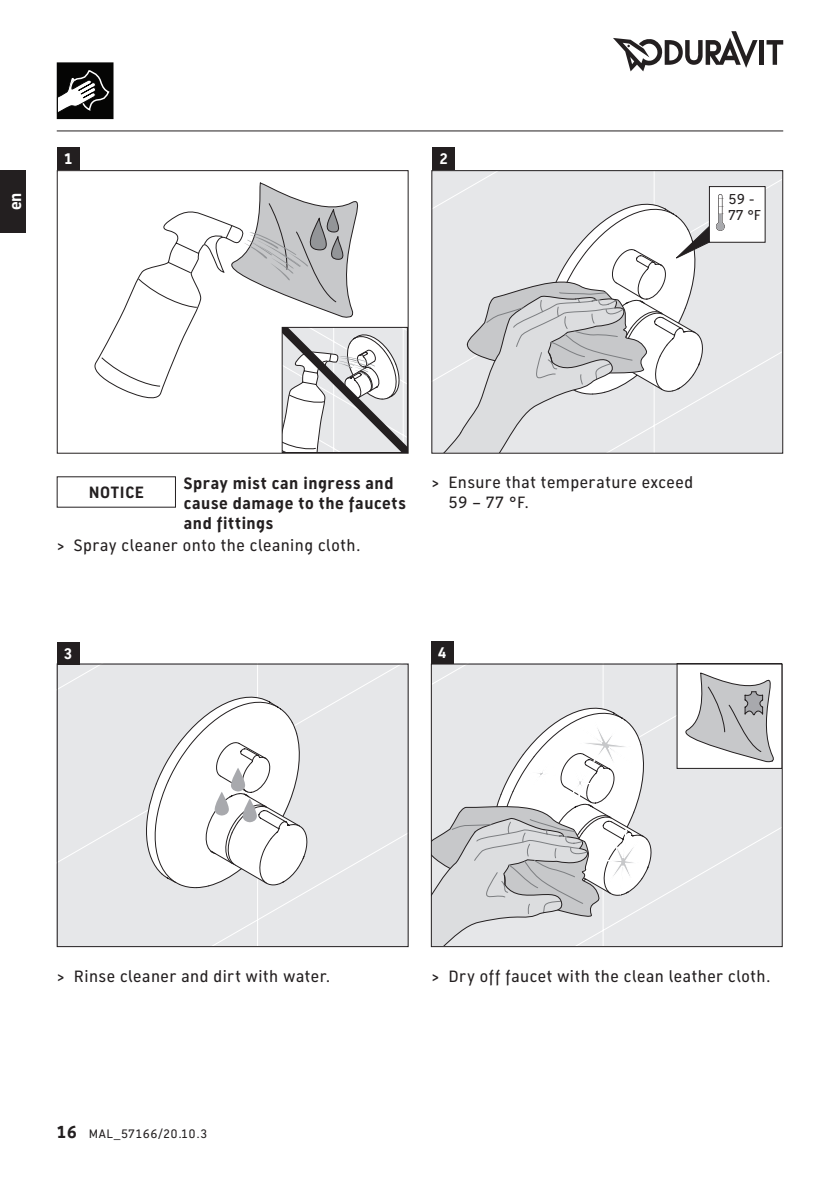
<style>
.page{position:relative;width:840px;height:1191px;background:#fff}
.page>*{position:absolute;margin:0;border:0;box-sizing:border-box;transform-origin:0 0}
.t1{font:16px/20px "Dura Sans 2014 c";letter-spacing:.035em;color:#231f20}
.t2{font:700 16px/20px "Dura Sans 2014 c";letter-spacing:.035em;color:#231f20}
.t3{font:700 16px "Dura Sans 2014 c";color:#fff}
.t4{font:700 15px "Dura Sans 2014 c";color:#fff}
.t5{font:14px/16px "Dura Sans 2014 c";color:#231f20}
.t6{font:12px "Dura Sans 2014 c";letter-spacing:.05em;color:#231f20}
.s1{font-weight:700;font-size:17px}
</style>
<div class="page">
<svg style="left:94px;top:182px;width:312px;height:270px"></svg>
<div style="left:433px;top:172px;width:347px;height:280px;background:#e6e7e9"></div>
<div style="left:709px;top:187px;width:55px;height:55px;background:#fff"></div>
<svg style="left:433px;top:194px;width:291px;height:258px"></svg>
<div style="left:708px;top:186px;width:57px;height:57px;border:1px solid #231f20"></div>
<div style="left:59px;top:665px;width:347px;height:280px;background:#e6e7e9"></div>
<svg style="left:140px;top:688px;width:168px;height:200px"></svg>
<div style="left:432px;top:665px;width:348px;height:280px;background:#e6e7e9"></div>
<div style="left:676px;top:663px;width:105px;height:106px;background:#fff;border:1px solid #231f20"></div>
<svg style="left:672px;top:671px;width:102px;height:92px"></svg>
<svg style="left:432px;top:699px;width:220px;height:246px"></svg>
<hr style="left:759px;top:40px;width:4px;height:25px;background:#231f20">
<svg style="left:766px;top:40px;width:16px;height:25px"></svg>
<svg style="left:613px;top:31px;width:144px;height:40px"></svg>
<hr style="left:57px;top:130px;width:725px;height:1px;background:#231f20">
<div style="left:0;top:170px;width:26px;height:62px;background:#231f20"></div>
<div style="left:57px;top:170px;width:351px;height:284px;border:1px solid #231f20"></div>
<div style="left:430px;top:663px;width:352px;height:284px;border:1px solid #231f20"></div>
<div style="left:57px;top:663px;width:351px;height:284px;border:1px solid #231f20"></div>
<div style="left:57px;top:642px;width:22px;height:23px;background:#231f20"></div>
<div style="left:432px;top:147px;width:23px;height:23px;background:#231f20"></div>
<div style="left:57px;top:147px;width:22px;height:23px;background:#231f20"></div>
<div style="left:430px;top:641px;width:23px;height:23px;background:#231f20"></div>
<svg style="left:57px;top:62px;width:56px;height:57px"></svg>
<p class="t3" style="left:4px;top:210px;width:19px;rotate:-90deg">en</p>
<p class="t4" style="left:64px;top:149px;width:10px">1</p>
<p class="t4" style="left:439px;top:149px;width:10px">2</p>
<p class="t5" style="left:728px;top:191px;width:34px">59 -<br>77 °F</p>
<p class="t2" style="left:89px;top:482px;width:57px">NOTICE</p>
<p class="t2" style="left:184px;top:473px;width:223px">Spray mist can ingress and cause damage to the faucets and fittings</p>
<p class="t1" style="left:57px;top:535px;width:305px">&gt; Spray cleaner onto the cleaning cloth.</p>
<p class="t1" style="left:448px;top:473px;width:246px;text-indent:-17px">&gt; Ensure that temperature exceed<br>59 – 77 °F.</p>
<p class="t4" style="left:64px;top:643px;width:10px">3</p>
<p class="t4" style="left:437px;top:642px;width:10px">4</p>
<p class="t1" style="left:57px;top:966px;width:275px">&gt; Rinse cleaner and dirt with water.</p>
<p class="t1" style="left:431px;top:966px;width:340px">&gt; Dry off faucet with the clean leather cloth.</p>
<p class="t6" style="left:57px;top:1125px;width:152px"><span class="s1">16</span> MAL_57166/20.10.3</p>
</div>
